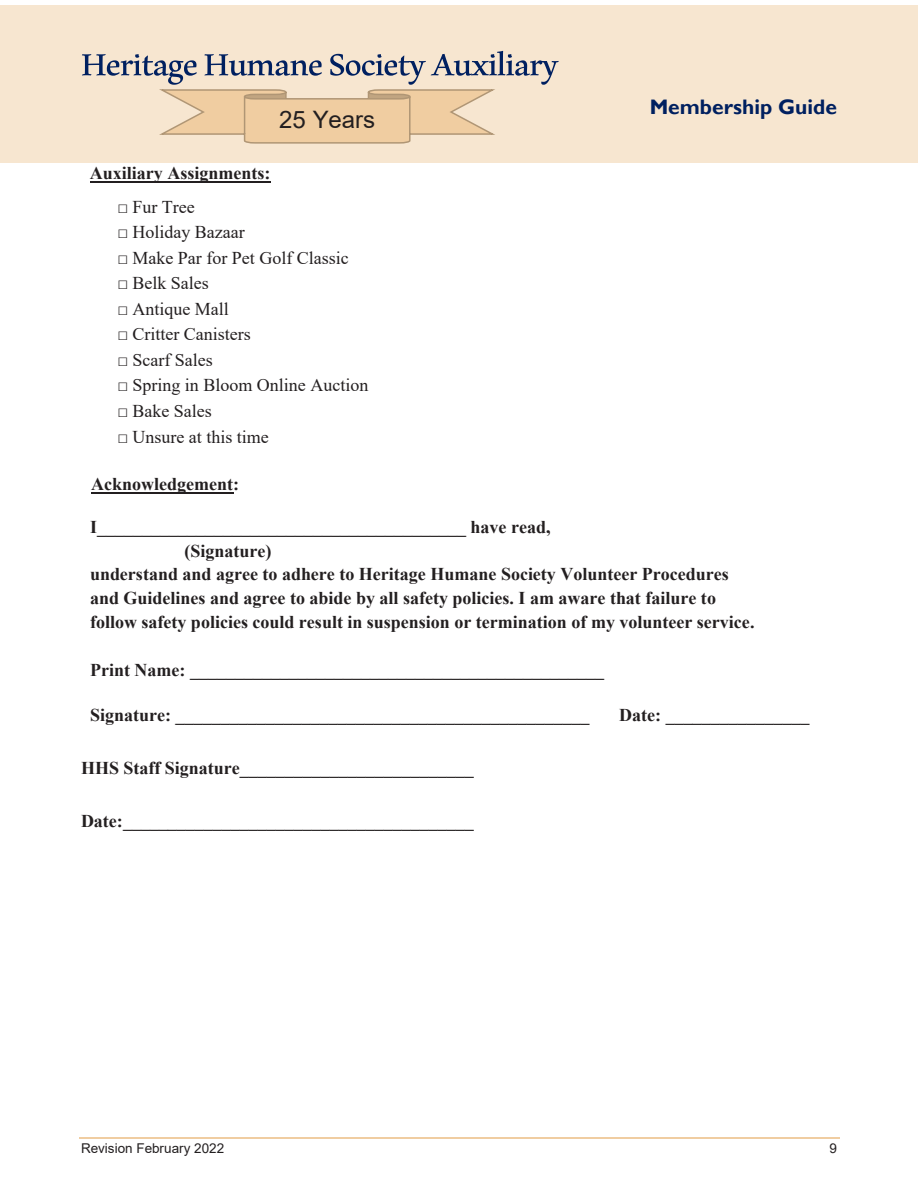
<style>
.page{position:relative;width:918px;height:1188px;background:#fff}
.page>*{position:absolute;margin:0;border:0;box-sizing:border-box;transform-origin:0 0}
.t1{font:54px "Aldhabi";letter-spacing:-.015em;color:#002060}
.t2{font:24px "Arial";color:#231f20}
.t3{font:700 21px "Gill Sans";color:#002060}
.t4{font:700 18px "Times New Roman";color:#231f20}
.t5{font:18px "Times New Roman";color:#231f20}
.t6{font:13.5px "Arial";color:#231f20}
.s1{font-family:"Calibri"}
</style>
<div class="page">
<div style="left:0;top:6px;width:918px;height:157px;background:#f7e6d0"></div>
<hr style="left:79px;top:1137px;width:760px;height:2px;background:#f0cda1">
<svg style="left:159px;top:89px;width:336px;height:55px"></svg>
<hr style="left:90px;top:181px;width:180px;height:2px;background:#231f20">
<hr style="left:91px;top:492px;width:142px;height:2px;background:#231f20">
<h1 class="t1" style="left:81px;top:18px;width:479px">Heritage Humane Society Auxiliary</h1>
<h2 class="t2" style="left:279px;top:103px;width:98px">25 Years</h2>
<p class="t3" style="left:650px;top:94px;width:189px">Membership Guide</p>
<p class="t4" style="left:90px;top:160px;width:182px">Auxiliary Assignments:</p>
<p class="t5" style="left:117px;top:194px;width:79px"><span class="s1">□</span> Fur Tree</p>
<p class="t5" style="left:117px;top:220px;width:129px"><span class="s1">□</span> Holiday Bazaar</p>
<p class="t5" style="left:117px;top:245px;width:233px"><span class="s1">□</span> Make Par for Pet Golf Classic</p>
<p class="t5" style="left:117px;top:271px;width:93px"><span class="s1">□</span> Belk Sales</p>
<p class="t5" style="left:117px;top:296px;width:113px"><span class="s1">□</span> Antique Mall</p>
<p class="t5" style="left:117px;top:322px;width:135px"><span class="s1">□</span> Critter Canisters</p>
<p class="t5" style="left:117px;top:347px;width:97px"><span class="s1">□</span> Scarf Sales</p>
<p class="t5" style="left:117px;top:373px;width:252px"><span class="s1">□</span> Spring in Bloom Online Auction</p>
<p class="t5" style="left:117px;top:398px;width:96px"><span class="s1">□</span> Bake Sales</p>
<p class="t5" style="left:117px;top:424px;width:153px"><span class="s1">□</span> Unsure at this time</p>
<p class="t4" style="left:91px;top:471px;width:150px">Acknowledgement:</p>
<p class="t4" style="left:90px;top:514px;width:462px">I_________________________________________ have read,</p>
<p class="t4" style="left:185px;top:538px;width:89px">(Signature)</p>
<p class="t4" style="left:90px;top:561px;width:640px">understand and agree to adhere to Heritage Humane Society Volunteer Procedures</p>
<p class="t4" style="left:90px;top:585px;width:628px">and Guidelines and agree to abide by all safety policies. I am aware that failure to</p>
<p class="t4" style="left:90px;top:609px;width:666px">follow safety policies could result in suspension or termination of my volunteer service.</p>
<p class="t4" style="left:90px;top:657px;width:516px">Print Name: ______________________________________________</p>
<p class="t4" style="left:90px;top:702px;width:501px">Signature: ______________________________________________</p>
<p class="t4" style="left:619px;top:702px;width:192px">Date: ________________</p>
<p class="t4" style="left:81px;top:755px;width:394px">HHS Staff Signature__________________________</p>
<p class="t4" style="left:81px;top:808px;width:394px">Date:_______________________________________</p>
<p class="t6" style="left:81px;top:1139px;width:145px">Revision February 2022</p>
<p class="t6" style="left:830px;top:1139px;width:9px">9</p>
</div>
